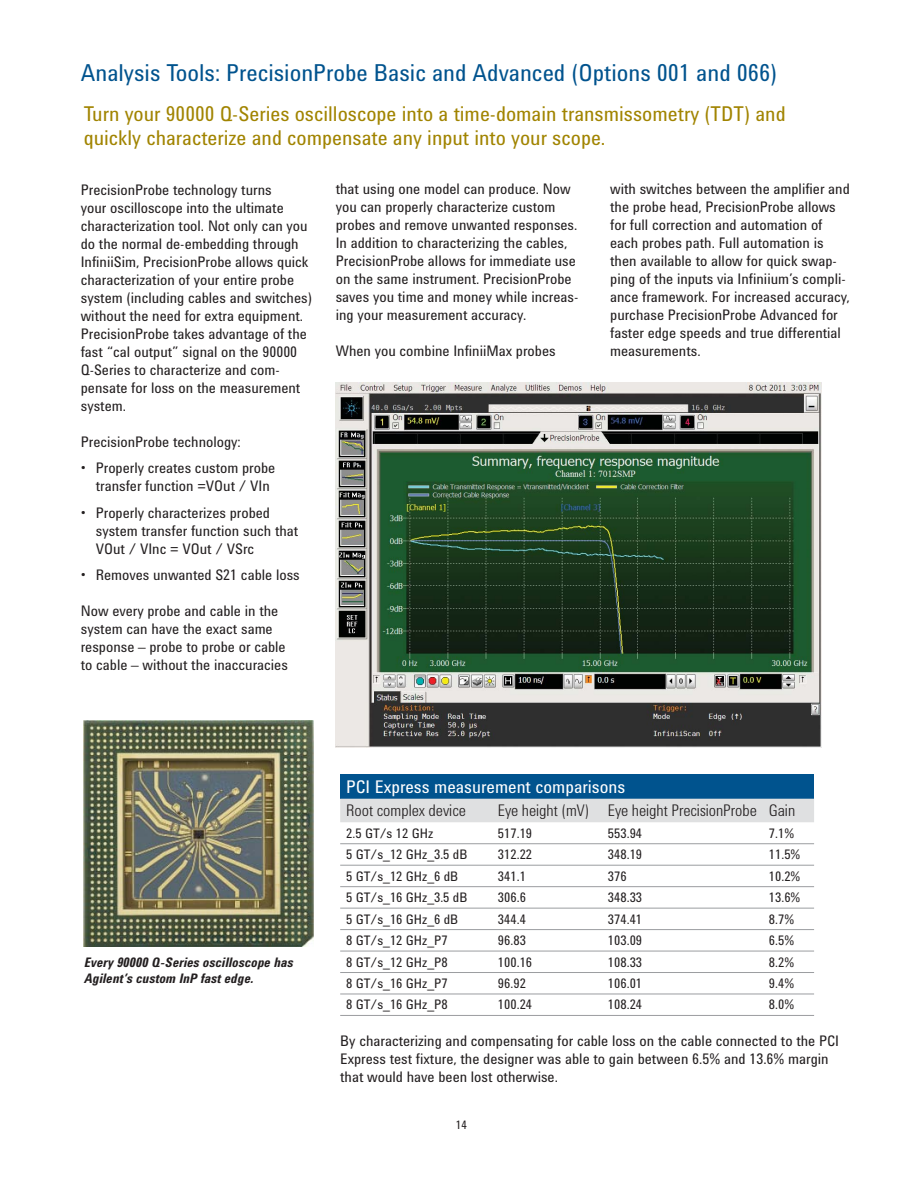
<style>
.page{position:relative;width:918px;height:1188px;background:#fff}
.page>*{position:absolute;margin:0;border:0;box-sizing:border-box;transform-origin:0 0}
.t1{font:24px "Agilent Condensed CFF";color:#00538e}
.t2{font:21px/24px "Agilent Condensed CFF";color:#a18400}
.t3{font:18px "Agilent Condensed CFF";color:#fff}
.t4{font:300 16.5px "Agilent Condensed CFF";color:#231f20}
.t5{font:15px/18px "Agilent Condensed CFF";color:#231f20}
.t6{font:13.5px "Agilent Condensed CFF";color:#231f20}
.t7{font:italic 700 13.5px/16.5px "Agilent Condensed CFF";color:#231f20}
.t8{font:12px "Agilent Condensed CFF";color:#231f20}
</style>
<div class="page">
<div style="left:340px;top:774px;width:474px;height:25px;background:#00538e"></div>
<div style="left:340px;top:799px;width:474px;height:23px;background:#dfe0e1"></div>
<hr style="left:340px;top:843px;width:474px;height:1px;background:#9b9da0">
<hr style="left:340px;top:865px;width:474px;height:1px;background:#9b9da0">
<hr style="left:340px;top:886px;width:474px;height:1px;background:#9b9da0">
<hr style="left:340px;top:908px;width:474px;height:1px;background:#9b9da0">
<hr style="left:340px;top:929px;width:474px;height:1px;background:#9b9da0">
<hr style="left:340px;top:951px;width:474px;height:1px;background:#9b9da0">
<hr style="left:340px;top:972px;width:474px;height:1px;background:#9b9da0">
<hr style="left:340px;top:994px;width:474px;height:1px;background:#9b9da0">
<hr style="left:340px;top:1015px;width:423px;height:1px;background:#9b9da0">
<hr style="left:763px;top:1015px;width:51px;height:1px;background:#9b9da0">
<img style="left:84px;top:720px;width:229px;height:227px">
<img style="left:336px;top:383px;width:486px;height:364px">
<h1 class="t1" style="left:81px;top:64px;width:698px">Analysis Tools: PrecisionProbe Basic and Advanced (Options 001 and 066)</h1>
<h2 class="t2" style="left:84px;top:104px;width:704px">Turn your 90000 Q-Series oscilloscope into a time-domain transmissometry (TDT) and quickly characterize and compensate any input into your scope.</h2>
<p class="t5" style="left:81px;top:182px;width:233px">PrecisionProbe technology turns<br>your oscilloscope into the ultimate characterization tool. Not only can you do the normal de-embedding through InfiniiSim, PrecisionProbe allows quick characterization of your entire probe system (including cables and switches) without the need for extra equipment.<br>PrecisionProbe takes advantage of the fast “cal output” signal on the 90000<br>Q-Series to characterize and com&shy;pensate for loss on the measurement system.</p>
<p class="t5" style="left:81px;top:434px;width:162px">PrecisionProbe technology:</p>
<p class="t5" style="left:96px;top:461px;width:181px;text-indent:-15px">• Properly creates custom probe transfer function =VOut / VIn</p>
<p class="t5" style="left:96px;top:505px;width:204px;text-indent:-15px">• Properly characterizes probed system transfer function such that<br>VOut / VInc = VOut / VSrc</p>
<p class="t5" style="left:81px;top:568px;width:221px">• Removes unwanted S21 cable loss</p>
<p class="t5" style="left:81px;top:604px;width:209px">Now every probe and cable in the system can have the exact same response – probe to probe or cable to cable – without the inaccuracies</p>
<p class="t5" style="left:336px;top:182px;width:244px">that using one model can produce. Now you can properly characterize custom probes and remove unwanted responses.<br>In addition to characterizing the cables, PrecisionProbe allows for immediate use on the same instrument. PrecisionProbe saves you time and money while increas&shy;ing your measurement accuracy.</p>
<p class="t5" style="left:336px;top:344px;width:221px">When you combine InfiniiMax probes</p>
<p class="t5" style="left:610px;top:182px;width:241px">with switches between the amplifier and the probe head, PrecisionProbe allows for full correction and automation of each probes path. Full automation is then available to allow for quick swap&shy;ping of the inputs via Infiniium’s compli&shy;ance framework. For increased accuracy, purchase PrecisionProbe Advanced for faster edge speeds and true differential measurements.</p>
<p class="t7" style="left:84px;top:955px;width:211px">Every 90000 Q-Series oscilloscope has<br>Agilent’s custom InP fast edge.</p>
<p class="t3" style="left:346px;top:780px;width:281px">PCI Express measurement comparisons</p>
<p class="t4" style="left:346px;top:805px;width:121px">Root complex device</p>
<p class="t4" style="left:498px;top:805px;width:299px">Eye height (mV) Eye height PrecisionProbe Gain</p>
<p class="t6" style="left:346px;top:828px;width:88px">2.5 GT/s 12 GHz</p>
<p class="t6" style="left:498px;top:828px;width:36px">517.19</p>
<p class="t6" style="left:608px;top:828px;width:36px">553.94</p>
<p class="t6" style="left:769px;top:828px;width:27px">7.1%</p>
<p class="t6" style="left:346px;top:850px;width:123px">5 GT/s_12 GHz_3.5 dB</p>
<p class="t6" style="left:498px;top:850px;width:36px">312.22</p>
<p class="t6" style="left:608px;top:850px;width:36px">348.19</p>
<p class="t6" style="left:769px;top:850px;width:33px">11.5%</p>
<p class="t6" style="left:346px;top:871px;width:114px">5 GT/s_12 GHz_6 dB</p>
<p class="t6" style="left:498px;top:871px;width:29px">341.1</p>
<p class="t6" style="left:608px;top:871px;width:20px">376</p>
<p class="t6" style="left:769px;top:871px;width:33px">10.2%</p>
<p class="t6" style="left:346px;top:893px;width:123px">5 GT/s_16 GHz_3.5 dB</p>
<p class="t6" style="left:498px;top:893px;width:29px">306.6</p>
<p class="t6" style="left:608px;top:893px;width:36px">348.33</p>
<p class="t6" style="left:769px;top:893px;width:33px">13.6%</p>
<p class="t6" style="left:346px;top:914px;width:114px">5 GT/s_16 GHz_6 dB</p>
<p class="t6" style="left:498px;top:914px;width:29px">344.4</p>
<p class="t6" style="left:608px;top:914px;width:36px">374.41</p>
<p class="t6" style="left:769px;top:914px;width:27px">8.7%</p>
<p class="t6" style="left:346px;top:935px;width:103px">8 GT/s_12 GHz_P7</p>
<p class="t6" style="left:498px;top:935px;width:29px">96.83</p>
<p class="t6" style="left:608px;top:935px;width:36px">103.09</p>
<p class="t6" style="left:769px;top:935px;width:27px">6.5%</p>
<p class="t6" style="left:346px;top:957px;width:103px">8 GT/s_12 GHz_P8</p>
<p class="t6" style="left:498px;top:957px;width:36px">100.16</p>
<p class="t6" style="left:608px;top:957px;width:36px">108.33</p>
<p class="t6" style="left:769px;top:957px;width:27px">8.2%</p>
<p class="t6" style="left:346px;top:978px;width:103px">8 GT/s_16 GHz_P7</p>
<p class="t6" style="left:498px;top:978px;width:29px">96.92</p>
<p class="t6" style="left:608px;top:978px;width:36px">106.01</p>
<p class="t6" style="left:769px;top:978px;width:27px">9.4%</p>
<p class="t6" style="left:346px;top:1000px;width:103px">8 GT/s_16 GHz_P8</p>
<p class="t6" style="left:498px;top:1000px;width:36px">100.24</p>
<p class="t6" style="left:608px;top:1000px;width:36px">108.24</p>
<p class="t6" style="left:769px;top:1000px;width:27px">8.0%</p>
<p class="t5" style="left:340px;top:1033px;width:500px">By characterizing and compensating for cable loss on the cable connected to the PCI<br>Express test fixture, the designer was able to gain between 6.5% and 13.6% margin that would have been lost otherwise.</p>
<p class="t8" style="left:456px;top:1120px;width:13px">14</p>
</div>
